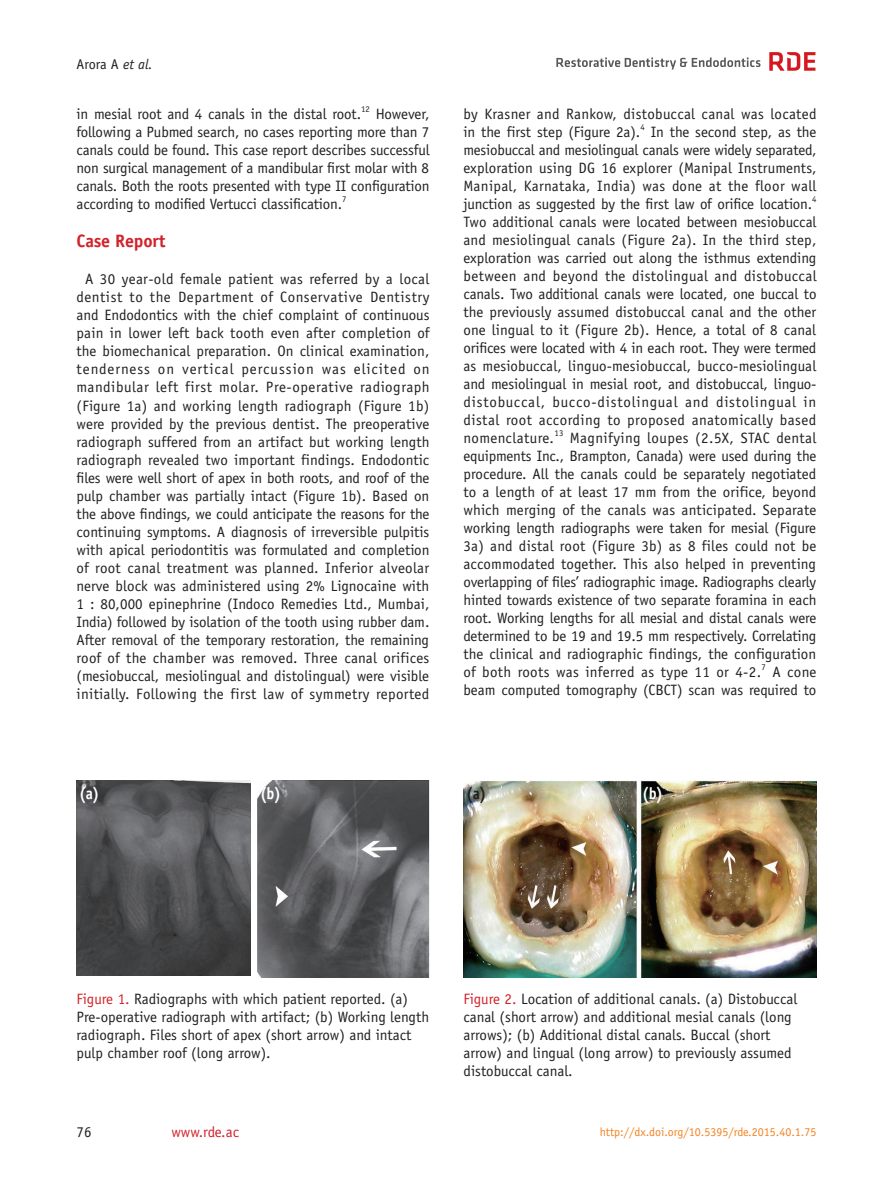
<style>
.page{position:relative;width:893px;height:1191px;background:#fff}
.page>*{position:absolute;margin:0;border:0;box-sizing:border-box;transform-origin:0 0}
.t1{font:700 18px "Officina Sans Std";letter-spacing:-.01em;color:#d1232a}
.t2{font:700 16.5px "Officina Sans Std";color:#fff;scale:.9 1}
.t3{font:700 16.5px "Officina Sans Std";color:#231f20;scale:.9 1}
.t4{font:15px/18px "Officina Sans Std";color:#231f20;text-align:justify}
.t5{font:15px/18px "Officina Sans Std";letter-spacing:.02em;color:#231f20}
.t6{font:15px "Officina Sans Std";color:#d1232a}
.t7{font:14.25px "Officina Sans Std";letter-spacing:-.01em;color:#231f20}
.t8{font:12px "Officina Sans Std";color:#f58220}
.t9{font:8.7px "Officina Sans Std";color:#231f20}
.s1{font-style:italic}
.s2{color:#d1232a}
</style>
<div class="page">
<svg style="left:556px;top:57px;width:204px;height:13px"></svg>
<svg style="left:769px;top:52px;width:46px;height:19px"></svg>
<img style="left:463px;top:781px;width:353px;height:197px">
<img style="left:77px;top:781px;width:174px;height:195px">
<img style="left:258px;top:781px;width:171px;height:197px">
<p class="t7" style="left:77px;top:55px;width:78px">Arora A <span class="s1">et al.</span></p>
<p class="t4" style="left:77px;top:105px;width:286px">in mesial root and 4 canals in the distal root.</p>
<p class="t9" style="left:361px;top:104px;width:10px">12</p>
<p class="t4" style="left:77px;top:105px;width:355px;text-indent:299px">However, following a Pubmed search, no cases reporting more than 7 canals could be found. This case report describes successful non surgical management of a mandibular first molar with 8 canals. Both the roots presented with type II configuration according to modified Vertucci classification.</p>
<p class="t9" style="left:342px;top:194px;width:6px">7</p>
<p class="t1" style="left:77px;top:230px;width:90px">Case Report</p>
<p class="t4" style="left:77px;top:270px;width:355px;text-align:center">A 30 year-old female patient was referred by a local dentist to the Department of Conservative Dentistry and Endodontics with the chief complaint of continuous pain in lower left back tooth even after completion of the biomechanical preparation. On clinical examination, tenderness on vertical percussion was elicited on mandibular left first molar. Pre-operative radiograph (Figure 1a) and working length radiograph (Figure 1b) were provided by the previous dentist. The preoperative radiograph suffered from an artifact but working length radiograph revealed two important findings. Endodontic files were well short of apex in both roots, and roof of the pulp chamber was partially intact (Figure 1b). Based on the above findings, we could anticipate the reasons for the continuing symptoms. A diagnosis of irreversible pulpitis with apical periodontitis was formulated and completion of root canal treatment was planned. Inferior alveolar nerve block was administered using 2% Lignocaine with 1 : 80,000 epinephrine (Indoco Remedies Ltd., Mumbai, India) followed by isolation of the tooth using rubber dam.<br>After removal of the temporary restoration, the remaining roof of the chamber was removed. Three canal orifices (mesiobuccal, mesiolingual and distolingual) were visible initially. Following the first law of symmetry reported</p>
<p class="t5" style="left:463px;top:105px;width:355px">by Krasner and Rankow, distobuccal canal was located in the first step (Figure 2a).</p>
<p class="t9" style="left:640px;top:122px;width:6px">4</p>
<p class="t4" style="left:463px;top:123px;width:355px;text-indent:187px">In the second step, as the mesiobuccal and mesiolingual canals were widely separated, exploration using DG 16 explorer (Manipal Instruments, Manipal, Karnataka, India) was done at the floor wall junction as suggested by the first law of orifice location.</p>
<p class="t9" style="left:812px;top:194px;width:6px">4</p>
<p class="t4" style="left:463px;top:213px;width:355px">Two additional canals were located between mesiobuccal and mesiolingual canals (Figure 2a). In the third step, exploration was carried out along the isthmus extending between and beyond the distolingual and distobuccal canals. Two additional canals were located, one buccal to the previously assumed distobuccal canal and the other one lingual to it (Figure 2b). Hence, a total of 8 canal orifices were located with 4 in each root. They were termed as mesiobuccal, linguo-mesiobuccal, bucco-mesiolingual and mesiolingual in mesial root, and distobuccal, linguo&shy;distobuccal, bucco-distolingual and distolingual in distal root according to proposed anatomically based nomenclature.</p>
<p class="t9" style="left:554px;top:428px;width:10px">13</p>
<p class="t4" style="left:463px;top:429px;width:354px;text-indent:106px">Magnifying loupes (2.5X, STAC dental equipments Inc., Brampton, Canada) were used during the procedure. All the canals could be separately negotiated to a length of at least 17 mm from the orifice, beyond which merging of the canals was anticipated. Separate working length radiographs were taken for mesial (Figure 3a) and distal root (Figure 3b) as 8 files could not be accommodated together. This also helped in preventing overlapping of files’ radiographic image. Radiographs clearly hinted towards existence of two separate foramina in each root. Working lengths for all mesial and distal canals were determined to be 19 and 19.5 mm respectively. Correlating the clinical and radiographic findings, the configuration of both roots was inferred as type 11 or 4-2.</p>
<p class="t9" style="left:761px;top:662px;width:6px">7</p>
<p class="t4" style="left:463px;top:663px;width:354px;text-align:right">A cone<br>beam computed tomography (CBCT) scan was required to</p>
<p class="t2" style="left:79px;top:783px;width:24px">(a)</p>
<p class="t2" style="left:260px;top:783px;width:25px">(b)</p>
<p class="t3" style="left:466px;top:783px;width:24px">(a)</p>
<p class="t2" style="left:642px;top:783px;width:25px">(b)</p>
<p class="t4" style="left:77px;top:990px;width:354px;text-align:left"><span class="s2">Figure 1.</span> Radiographs with which patient reported. (a)<br>Pre-operative radiograph with artifact; (b) Working length radiograph. Files short of apex (short arrow) and intact pulp chamber roof (long arrow).</p>
<p class="t4" style="left:77px;top:1122px;width:16px">76</p>
<p class="t6" style="left:172px;top:1122px;width:69px">www.rde.ac</p>
<p class="t4" style="left:463px;top:990px;width:335px;text-align:left"><span class="s2">Figure 2.</span> Location of additional canals. (a) Distobuccal canal (short arrow) and additional mesial canals (long arrows); (b) Additional distal canals. Buccal (short arrow) and lingual (long arrow) to previously assumed distobuccal canal.</p>
<p class="t8" style="left:600px;top:1124px;width:218px">http://dx.doi.org/10.5395/rde.2015.40.1.75</p>
</div>
